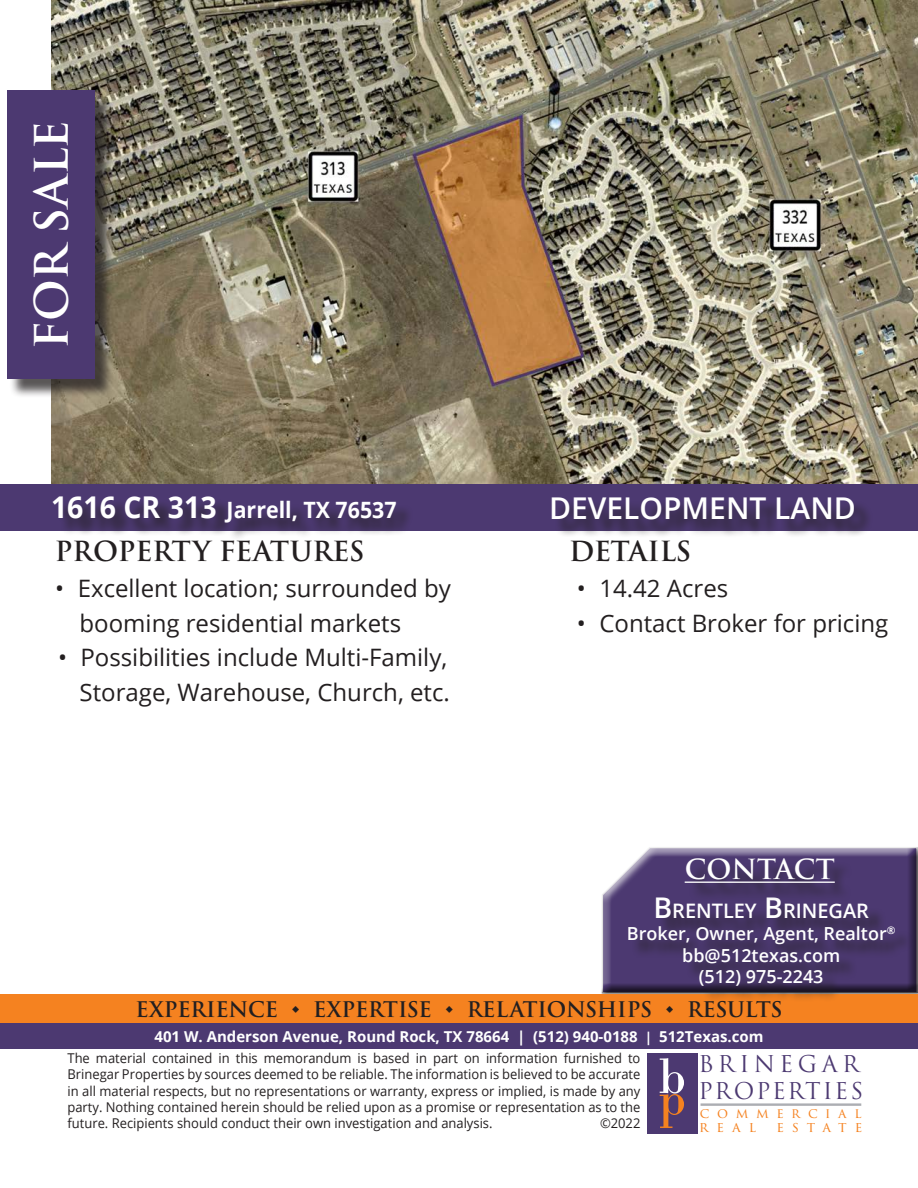
<style>
.page{position:relative;width:918px;height:1188px;background:#fff}
.page>*{position:absolute;margin:0;border:0;box-sizing:border-box;transform-origin:0 0}
.t1{font:600 45px "Trajan Pro 3";letter-spacing:-.005em;color:#fff}
.t2{font:600 30px "Open Sans";color:#fff}
.t3{font:600 27px "Trajan Pro 3";letter-spacing:-.005em;color:#231f20}
.t4{font:600 27px "Trajan Pro 3";color:#fff}
.t5{font:24px/34.5px "Open Sans";color:#231f20}
.t6{font:700 22.5px "Open Sans";color:#fff;scale:.95 1}
.t7{font:22.5px/27px "Trajan Pro 3";letter-spacing:.095em;color:#4c3971}
.t8{font:600 21px "Trajan Pro 3";letter-spacing:-.01em;color:#231f20}
.t9{font:600 19.95px "Open Sans";color:#fff}
.t10{font:600 18px/21.6px "Open Sans";color:#fff;text-align:center}
.t11{font:700 15px "Open Sans";color:#fff}
.t12{font:13.95px "Trajan Pro 3";letter-spacing:.555em;color:#f58220}
.t13{font:13.65px "Trajan Pro 3";letter-spacing:.565em;color:#f58220}
.t14{font:13.5px/16.2px "Open Sans";color:#231f20;text-align:justify;scale:.96 1}
.s1{font-size:30px}
.s2{font-size:28.5px}
.s3{font-size:13.5px}
</style>
<div class="page">
<div style="left:0;top:994px;width:918px;height:30px;background:#f58220"></div>
<div style="left:0;top:1024px;width:918px;height:25px;background:#4c3971"></div>
<div style="left:647px;top:1053px;width:50px;height:80px;background:#4c3971"></div>
<hr style="left:701px;top:1103px;width:160px;height:3px;background:#acaeb3">
<svg style="left:660px;top:1058px;width:24px;height:70px"></svg>
<div style="left:599px;top:847px;width:319px;height:147px;background:#231f20;opacity:.75"></div>
<div style="left:631px;top:900px;width:282px;height:104px;background:#231f20;opacity:.75"></div>
<div style="left:688px;top:861px;width:165px;height:41px;background:#231f20;opacity:.75"></div>
<hr style="left:685px;top:882px;width:150px;height:1px;background:#fff">
<img style="left:51px;top:0;width:867px;height:484px">
<div style="left:0;top:484px;width:918px;height:47px;background:#4c3971"></div>
<div style="left:554px;top:500px;width:318px;height:38px;background:#231f20;opacity:.75"></div>
<div style="left:9px;top:93px;width:105px;height:305px;background:#231f20;opacity:.75"></div>
<div style="left:7px;top:91px;width:88px;height:288px;background:#4c3971"></div>
<div style="left:56px;top:499px;width:358px;height:42px;background:#231f20;opacity:.75"></div>
<p class="t1" style="left:19px;top:349px;width:230px;rotate:-90deg">FOR SALE</p>
<p class="t6" style="left:51px;top:494px;width:365px"><span class="s1">1616 CR 313</span> Jarrell, TX 76537</p>
<p class="t2" style="left:549px;top:488px;width:308px">DEVELOPMENT LAND</p>
<p class="t3" style="left:55px;top:532px;width:311px">PROPERTY FEATURES</p>
<p class="t3" style="left:569px;top:532px;width:124px">DETAILS</p>
<p class="t5" style="left:80px;top:571px;width:373px;text-indent:-24px">• Excellent location; surrounded by booming residential markets</p>
<p class="t5" style="left:58px;top:640px;width:393px;text-align:right">• Possibilities include Multi-Family,<br>Storage, Warehouse, Church, etc.</p>
<p class="t5" style="left:577px;top:571px;width:153px">• 14.42 Acres</p>
<p class="t5" style="left:577px;top:605px;width:313px">• Contact Broker for pricing</p>
<h3 class="t4" style="left:685px;top:850px;width:152px">CONTACT</h3>
<h3 class="t9" style="left:653px;top:897px;width:217px"><span class="s2">B</span>RENTLEY <span class="s2">B</span>RINEGAR</h3>
<h3 class="t10" style="left:627px;top:922px;width:270px">Broker, Owner, Agent, Realtor<sup>® </sup>bb@512texas.com<br>(512) 975-2243</h3>
<h3 class="t8" style="left:136px;top:994px;width:648px">EXPERIENCE ◆ EXPERTISE ◆ RELATIONSHIPS ◆ RESULTS</h3>
<p class="t14" style="left:68px;top:1050px;width:598px">The material contained in this memorandum is based in part on information furnished to Brinegar Properties by sources deemed to be reliable. The information is believed to be accurate in all material respects, but no representations or warranty, express or implied, is made by any party. Nothing contained herein should be relied upon as a promise or representation as to the future. Recipients should conduct their own investigation and analysis.</p>
<p class="t11" style="left:154px;top:1026px;width:611px">401 W. Anderson Avenue, Round Rock, TX 78664 | (512) 940-0188 <span class="s3">|</span> 512Texas.com</p>
<h3 class="t7" style="left:699px;top:1051px;width:166px">BRINEGAR<br>PROPERTIES</h3>
<p class="t13" style="left:700px;top:1104px;width:163px">commercial</p>
<p class="t12" style="left:699px;top:1117px;width:58px">real</p>
<p class="t12" style="left:777px;top:1117px;width:87px">estate</p>
<p class="t14" style="left:600px;top:1115px;width:44px">©2022</p>
</div>
